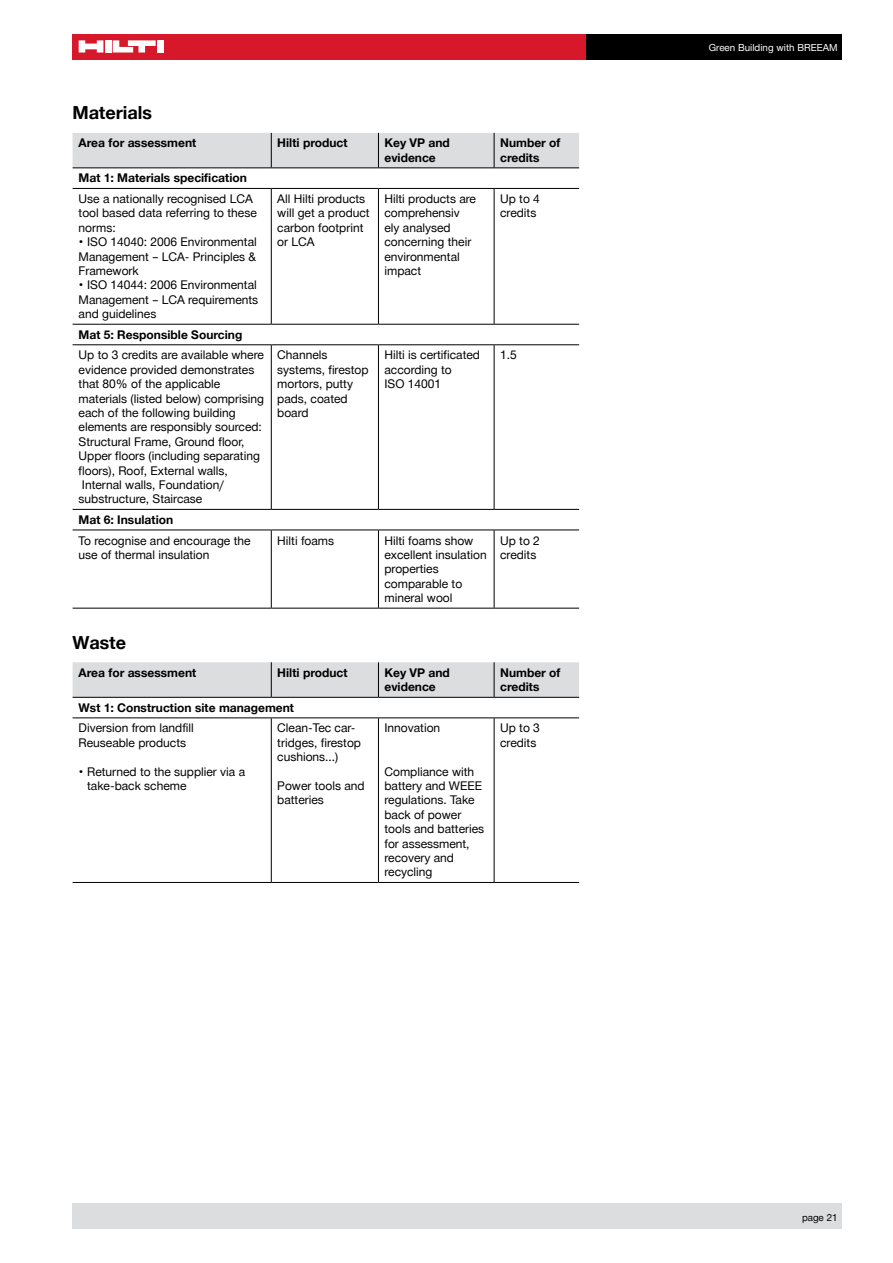
<style>
.page{position:relative;width:893px;height:1263px;background:#fff}
.page>*{position:absolute;margin:0;border:0;box-sizing:border-box;transform-origin:0 0}
.t1{font:700 18px "Hilti";color:#000}
.t2{font:12px/14.4px "Hilti";color:#000}
.t3{font:700 12px/14.4px "Hilti";color:#000}
.t4{font:9.75px "Hilti";color:#fff}
.t5{font:9.75px "Hilti";color:#000}
</style>
<div class="page">
<div style="left:585px;top:34px;width:257px;height:26px;background:#000"></div>
<div style="left:72px;top:34px;width:513px;height:26px;background:#d7182a"></div>
<div style="left:105px;top:40px;width:6px;height:13px;background:#fff"></div>
<div style="left:157px;top:40px;width:7px;height:13px;background:#fff"></div>
<svg style="left:79px;top:40px;width:24px;height:13px"></svg>
<svg style="left:113px;top:40px;width:43px;height:13px"></svg>
<div style="left:72px;top:1203px;width:770px;height:26px;background:#dcddde"></div>
<div style="left:73px;top:133px;width:506px;height:34px;background:#dcddde"></div>
<hr style="left:73px;top:167px;width:198px;height:1px;background:#000">
<hr style="left:271px;top:167px;width:107px;height:1px;background:#000">
<hr style="left:378px;top:167px;width:116px;height:1px;background:#000">
<hr style="left:494px;top:167px;width:85px;height:1px;background:#000">
<hr style="left:73px;top:188px;width:198px;height:1px;background:#000">
<hr style="left:271px;top:188px;width:107px;height:1px;background:#000">
<hr style="left:271px;top:189px;width:1px;height:135px;background:#000">
<hr style="left:378px;top:188px;width:116px;height:1px;background:#000">
<hr style="left:378px;top:189px;width:1px;height:135px;background:#000">
<hr style="left:494px;top:188px;width:85px;height:1px;background:#000">
<hr style="left:494px;top:189px;width:1px;height:135px;background:#000">
<hr style="left:73px;top:324px;width:198px;height:1px;background:#000">
<hr style="left:271px;top:324px;width:107px;height:1px;background:#000">
<hr style="left:378px;top:324px;width:116px;height:1px;background:#000">
<hr style="left:494px;top:324px;width:85px;height:1px;background:#000">
<hr style="left:73px;top:344px;width:198px;height:1px;background:#000">
<hr style="left:271px;top:344px;width:107px;height:1px;background:#000">
<hr style="left:271px;top:345px;width:1px;height:164px;background:#000">
<hr style="left:378px;top:344px;width:116px;height:1px;background:#000">
<hr style="left:378px;top:345px;width:1px;height:164px;background:#000">
<hr style="left:494px;top:344px;width:85px;height:1px;background:#000">
<hr style="left:494px;top:345px;width:1px;height:164px;background:#000">
<hr style="left:73px;top:509px;width:198px;height:1px;background:#000">
<hr style="left:271px;top:509px;width:107px;height:1px;background:#000">
<hr style="left:378px;top:509px;width:116px;height:1px;background:#000">
<hr style="left:494px;top:509px;width:85px;height:1px;background:#000">
<hr style="left:73px;top:530px;width:198px;height:1px;background:#000">
<hr style="left:271px;top:530px;width:107px;height:1px;background:#000">
<hr style="left:271px;top:530px;width:1px;height:78px;background:#000">
<hr style="left:378px;top:530px;width:116px;height:1px;background:#000">
<hr style="left:378px;top:530px;width:1px;height:78px;background:#000">
<hr style="left:494px;top:530px;width:85px;height:1px;background:#000">
<hr style="left:494px;top:530px;width:1px;height:78px;background:#000">
<hr style="left:73px;top:608px;width:198px;height:1px;background:#000">
<hr style="left:271px;top:608px;width:107px;height:1px;background:#000">
<hr style="left:378px;top:608px;width:116px;height:1px;background:#000">
<hr style="left:494px;top:608px;width:85px;height:1px;background:#000">
<hr style="left:271px;top:133px;width:1px;height:34px;background:#000">
<hr style="left:378px;top:133px;width:1px;height:34px;background:#000">
<hr style="left:494px;top:133px;width:1px;height:34px;background:#000">
<div style="left:73px;top:662px;width:506px;height:35px;background:#dcddde"></div>
<hr style="left:73px;top:697px;width:198px;height:1px;background:#000">
<hr style="left:271px;top:697px;width:107px;height:1px;background:#000">
<hr style="left:378px;top:697px;width:116px;height:1px;background:#000">
<hr style="left:494px;top:697px;width:85px;height:1px;background:#000">
<hr style="left:73px;top:717px;width:198px;height:1px;background:#000">
<hr style="left:271px;top:717px;width:107px;height:1px;background:#000">
<hr style="left:271px;top:718px;width:1px;height:164px;background:#000">
<hr style="left:378px;top:717px;width:116px;height:1px;background:#000">
<hr style="left:378px;top:718px;width:1px;height:164px;background:#000">
<hr style="left:494px;top:717px;width:85px;height:1px;background:#000">
<hr style="left:494px;top:718px;width:1px;height:164px;background:#000">
<hr style="left:73px;top:882px;width:198px;height:1px;background:#000">
<hr style="left:271px;top:882px;width:107px;height:1px;background:#000">
<hr style="left:378px;top:882px;width:116px;height:1px;background:#000">
<hr style="left:494px;top:882px;width:85px;height:1px;background:#000">
<hr style="left:271px;top:662px;width:1px;height:35px;background:#000">
<hr style="left:378px;top:662px;width:1px;height:35px;background:#000">
<hr style="left:494px;top:662px;width:1px;height:35px;background:#000">
<h1 class="t1" style="left:73px;top:102px;width:81px">Materials</h1>
<p class="t3" style="left:79px;top:136px;width:119px">Area for assessment</p>
<p class="t3" style="left:277px;top:136px;width:72px">Hilti product</p>
<p class="t3" style="left:384px;top:136px;width:67px">Key VP and evidence</p>
<p class="t3" style="left:500px;top:136px;width:62px">Number of credits</p>
<p class="t3" style="left:79px;top:171px;width:170px">Mat 1: Materials specification</p>
<p class="t2" style="left:79px;top:192px;width:181px">Use a nationally recognised LCA tool based data referring to these norms:<br>٠ ISO 14040: 2006 Environmental<br>Management – LCA- Principles &amp;<br>Framework<br>٠ ISO 14044: 2006 Environmental<br>Management – LCA requirements and guidelines</p>
<p class="t2" style="left:277px;top:192px;width:94px">All Hilti products will get a product carbon footprint or LCA</p>
<p class="t2" style="left:384px;top:192px;width:93px">Hilti products are comprehensiv ely analysed concerning their environmental impact</p>
<p class="t2" style="left:500px;top:192px;width:41px">Up to 4 credits</p>
<p class="t3" style="left:79px;top:327px;width:165px">Mat 5: Responsible Sourcing</p>
<p class="t2" style="left:79px;top:348px;width:187px">Up to 3 credits are available where evidence provided demonstrates that 80% of the applicable materials (listed below) comprising each of the following building elements are responsibly sourced:<br>Structural Frame, Ground floor,<br>Upper floors (including separating floors), Roof, External walls,<br>Internal walls, Foundation/ substructure, Staircase</p>
<p class="t2" style="left:277px;top:348px;width:93px">Channels systems, firestop mortors, putty pads, coated board</p>
<p class="t2" style="left:384px;top:348px;width:97px">Hilti is certificated according to<br>ISO 14001</p>
<p class="t2" style="left:500px;top:348px;width:18px">1.5</p>
<p class="t3" style="left:79px;top:513px;width:96px">Mat 6: Insulation</p>
<p class="t2" style="left:79px;top:533px;width:174px">To recognise and encourage the use of thermal insulation</p>
<p class="t2" style="left:277px;top:533px;width:58px">Hilti foams</p>
<p class="t2" style="left:384px;top:533px;width:104px">Hilti foams show excellent insulation properties comparable to mineral wool</p>
<p class="t2" style="left:500px;top:533px;width:41px">Up to 2 credits</p>
<h1 class="t1" style="left:73px;top:632px;width:55px">Waste</h1>
<p class="t3" style="left:79px;top:665px;width:119px">Area for assessment</p>
<p class="t3" style="left:277px;top:665px;width:72px">Hilti product</p>
<p class="t3" style="left:384px;top:665px;width:67px">Key VP and evidence</p>
<p class="t3" style="left:500px;top:665px;width:62px">Number of credits</p>
<p class="t3" style="left:79px;top:700px;width:217px">Wst 1: Construction site management</p>
<p class="t2" style="left:79px;top:721px;width:117px">Diversion from landfill<br>Reuseable products</p>
<p class="t2" style="left:87px;top:764px;width:160px;text-indent:-9px">٠ Returned to the supplier via a take-back scheme</p>
<p class="t2" style="left:277px;top:721px;width:85px">Clean-Tec car&shy;tridges, firestop cushions...)</p>
<p class="t2" style="left:277px;top:779px;width:89px">Power tools and batteries</p>
<p class="t2" style="left:384px;top:721px;width:57px">Innovation</p>
<p class="t2" style="left:384px;top:764px;width:101px">Compliance with battery and WEEE regulations. Take back of power tools and batteries for assessment, recovery and recycling</p>
<p class="t2" style="left:500px;top:721px;width:41px">Up to 3 credits</p>
<p class="t4" style="left:709px;top:42px;width:131px">Green Building with BREEAM</p>
<p class="t5" style="left:802px;top:1212px;width:37px">page 21</p>
</div>
